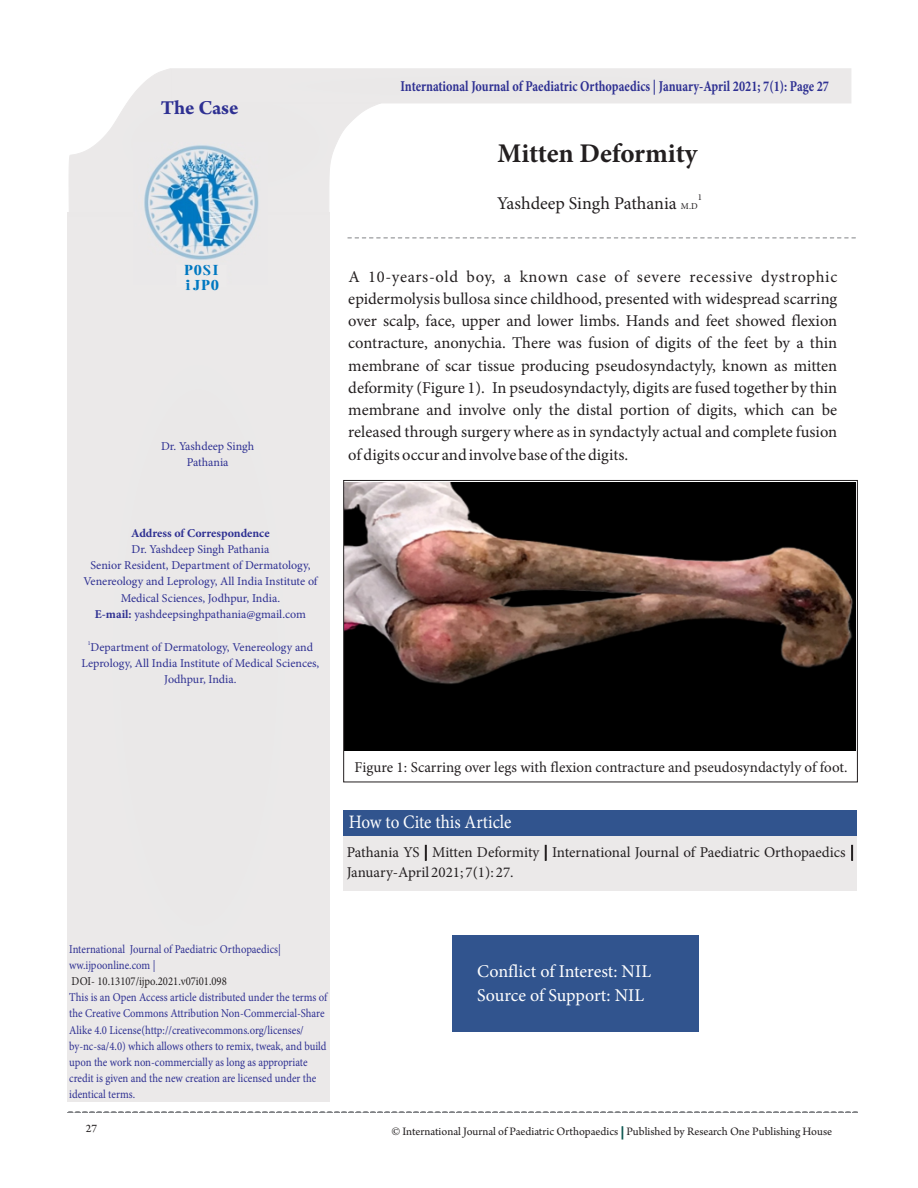
<style>
.page{position:relative;width:918px;height:1188px;background:#fff}
.page>*{position:absolute;margin:0;border:0;box-sizing:border-box;transform-origin:0 0}
.t1{font:700 27px "Minion Pro";letter-spacing:-.005em;color:#231f20}
.t2{font:700 21px "Arno Pro";letter-spacing:-.005em;color:#2e3092}
.t3{font:19.05px "Minion Pro";color:#fff;scale:.9 1}
.t4{font:18px/24.3px "Minion Pro";color:#fff}
.t5{font:18px "Minion Pro";color:#231f20}
.t6{font:16.5px/22.2px "Minion Pro";color:#231f20;text-align:justify}
.t7{font:15px/20.2px "Minion Pro";color:#231f20}
.t8{font:700 15px "Minion Pro";color:#2e3092;scale:.82 1}
.t9{font:13.95px/15px "DF Mincho UB WIN RKSJ H";color:#0078c1;scale:1.28 1}
.t10{font:12px/16.2px "Minion Pro";color:#2e3092;scale:.89 1}
.t11{font:12px/16.4px "Minion Pro";color:#2e3092;text-align:center}
.t12{font:12px "Arno Pro";color:#231f20}
.t13{font:12px "Minion Pro";color:#231f20;scale:.89 1}
.t14{font:700 12px "Minion Pro";color:#2e3092}
.t15{font:9px "Minion Pro";color:#231f20}
.t16{font:6px "Minion Pro";color:#2e3092}
.s1{font-weight:700}
.s2{font-size:9px}
.s3{color:#2e3092}
</style>
<div class="page">
<div style="left:67px;top:213px;width:262px;height:889px;background:#eae8e8"></div>
<div style="left:381px;top:68px;width:470px;height:35px;background:#ebe9e9"></div>
<svg style="left:69px;top:68px;width:312px;height:149px;fill:#ebe9e9"></svg>
<img style="left:133px;top:142px;width:134px;height:118px">
<svg style="left:348px;top:238px;width:508px;height:1px"></svg>
<div style="left:344px;top:832px;width:513px;height:59px;background:#ebe9e9"></div>
<div style="left:344px;top:810px;width:513px;height:25px;background:#31548e"></div>
<div style="left:452px;top:936px;width:247px;height:96px;background:#31548e"></div>
<img style="left:345px;top:482px;width:511px;height:268px">
<div style="left:343px;top:480px;width:515px;height:302px;border:1px solid #231f20"></div>
<svg style="left:68px;top:1112px;width:790px;height:1px"></svg>
<p class="t2" style="left:161px;top:100px;width:79px">The Case</p>
<p class="t9" style="left:183px;top:262px;width:30px">POSI iJPO</p>
<p class="t11" style="left:161px;top:439px;width:95px">Dr. Yashdeep Singh<br>Pathania</p>
<p class="t14" style="left:131px;top:528px;width:140px">Address of Correspondence</p>
<p class="t11" style="left:83px;top:542px;width:236px">Dr. Yashdeep Singh Pathania<br>Senior Resident, Department of Dermatology, Venereology and Leprology, All India Institute of Medical Sciences, Jodhpur, India.<br><span class="s1">E-mail:</span> yashdeepsinghpathania@gmail.com</p>
<p class="t16" style="left:88px;top:640px;width:4px">1</p>
<p class="t11" style="left:82px;top:640px;width:239px">Department of Dermatology, Venereology and<br>Leprology, All India Institute of Medical Sciences,<br>Jodhpur, India.</p>
<p class="t8" style="left:400px;top:80px;width:524px">International Journal of Paediatric Orthopaedics | January-April 2021; 7(1): Page 27</p>
<h1 class="t1" style="left:497px;top:142px;width:202px">Mitten Deformity</h1>
<p class="t15" style="left:698px;top:194px;width:6px">1</p>
<p class="t5" style="left:497px;top:196px;width:202px">Yashdeep Singh Pathania <span class="s2">M.D</span></p>
<p class="t6" style="left:348px;top:267px;width:491px">A 10-years-old boy, a known case of severe recessive dystrophic epidermolysis bullosa since childhood, presented with widespread scarring over scalp, face, upper and lower limbs. Hands and feet showed flexion contracture, anonychia. There was fusion of digits of the feet by a thin membrane of scar tissue producing pseudosyndactyly, known as mitten deformity (Figure 1). In pseudosyndactyly, digits are fused together by thin membrane and involve only the distal portion of digits, which can be released through surgery where as in syndactyly actual and complete fusion of digits occur and involve base of the digits.</p>
<p class="t7" style="left:355px;top:758px;width:494px">Figure 1: Scarring over legs with flexion contracture and pseudosyndactyly of foot.</p>
<p class="t3" style="left:349px;top:815px;width:182px">How to Cite this Article</p>
<p class="t7" style="left:347px;top:843px;width:509px">Pathania YS | Mitten Deformity | International Journal of Paediatric Orthopaedics |<br>January-April 2021; 7(1): 27.</p>
<p class="t10" style="left:69px;top:942px;width:239px">International Journal of Paediatric Orthopaedics| ww.ijpoonline.com |</p>
<p class="t13" style="left:72px;top:976px;width:176px">DOI- 10.13107/ijpo.2021.v07i01.098</p>
<p class="t10" style="left:69px;top:990px;width:292px">This is an Open Access article distributed under the terms of the Creative Commons Attribution Non-Commercial-Share Alike 4.0 License(http://creativecommons.org/licenses/ by-nc-sa/4.0) which allows others to remix, tweak, and build upon the work non-commercially as long as appropriate credit is given and the new creation are licensed under the identical terms.</p>
<p class="t12" style="left:86px;top:1124px;width:13px">27</p>
<p class="t4" style="left:477px;top:960px;width:176px">Conflict of Interest: NIL<br>Source of Support: NIL</p>
<p class="t12" style="left:391px;top:1127px;width:442px">© International Journal of Paediatric Orthopaedics <span class="s3">|</span> Published by Research One Publishing House</p>
</div>
